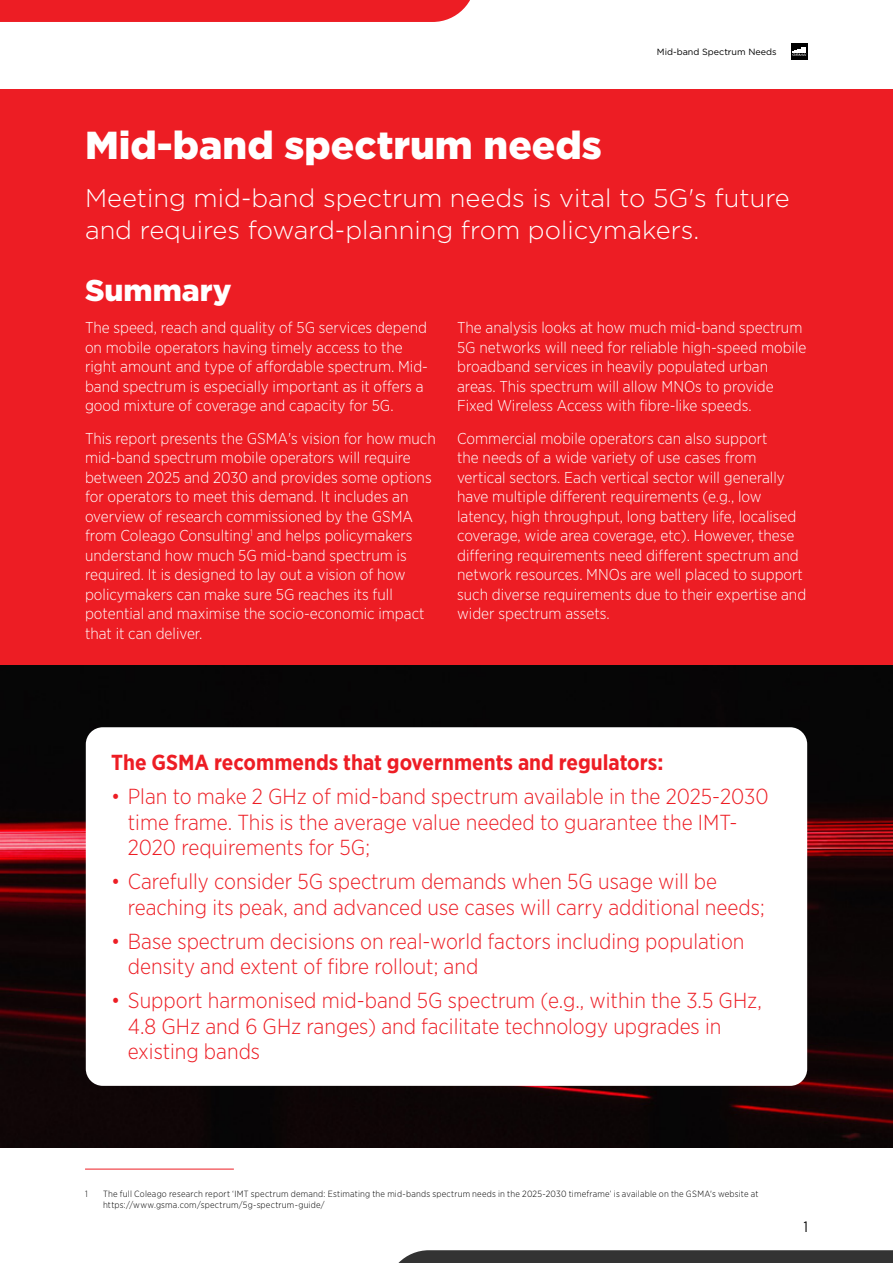
<style>
.page{position:relative;width:893px;height:1263px;background:#fff}
.page>*{position:absolute;margin:0;border:0;box-sizing:border-box;transform-origin:0 0}
.t1{font:900 39px "Gotham";color:#fff}
.t2{font:900 30px "Gotham Pro";color:#fff}
.t3{font:300 25.5px/31.5px "Gotham";color:#fff}
.t4{font:300 21.75px/25.5px "Gotham Narrow";color:#ed1d24}
.t5{font:700 21.75px "Gotham Narrow";color:#ed1d24}
.t6{font:300 15.75px/19.5px "Gotham Narrow";color:#fff}
.t7{font:15px "Gotham X Narrow";color:#000}
.t8{font:300 9px/10.8px "Gotham Narrow";letter-spacing:.025em;color:#000}
.t9{font:9px "Gotham";color:#000}
</style>
<div class="page">
<div style="left:0;top:89px;width:893px;height:1058px;background:#ed1d24"></div>
<hr style="left:85px;top:1169px;width:149px;height:1px;background:#ed1d24">
<img style="left:0;top:666px;width:893px;height:481px">
<div style="left:791px;top:43px;width:17px;height:17px;background:#000"></div>
<svg style="left:792px;top:47px;width:15px;height:9px"></svg>
<div style="left:0;top:0;width:470px;height:22px;background:#ed1d24"></div>
<svg style="left:398px;top:1250px;width:495px;height:13px;background:#3a3a3a"></svg>
<div style="left:86px;top:727px;width:721px;height:359px;background:#fff;border-radius:17px"></div>
<p class="t9" style="left:657px;top:46px;width:121px">Mid-band Spectrum Needs</p>
<h1 class="t1" style="left:85px;top:118px;width:518px">Mid-band spectrum needs</h1>
<h3 class="t3" style="left:85px;top:182px;width:706px">Meeting mid-band spectrum needs is vital to 5G's future and requires foward-planning from policymakers.</h3>
<h2 class="t2" style="left:85px;top:273px;width:148px">Summary</h2>
<p class="t6" style="left:85px;top:318px;width:344px">The speed, reach and quality of 5G services depend on mobile operators having timely access to the right amount and type of affordable spectrum. Mid&shy;band spectrum is especially important as it offers a good mixture of coverage and capacity for 5G.</p>
<p class="t6" style="left:85px;top:428px;width:352px">This report presents the GSMA's vision for how much mid-band spectrum mobile operators will require between 2025 and 2030 and provides some options for operators to meet this demand. It includes an overview of research commissioned by the GSMA from Coleago Consulting<sup>1</sup> and helps policymakers understand how much 5G mid-band spectrum is required. It is designed to lay out a vision of how policymakers can make sure 5G reaches its full potential and maximise the socio-economic impact that it can deliver.</p>
<p class="t6" style="left:457px;top:318px;width:351px">The analysis looks at how much mid-band spectrum 5G networks will need for reliable high-speed mobile broadband services in heavily populated urban areas. This spectrum will allow MNOs to provide Fixed Wireless Access with fibre-like speeds.</p>
<p class="t6" style="left:457px;top:428px;width:351px">Commercial mobile operators can also support<br>the needs of a wide variety of use cases from vertical sectors. Each vertical sector will generally have multiple different requirements (e.g., low latency, high throughput, long battery life, localised coverage, wide area coverage, etc). However, these differing requirements need different spectrum and network resources. MNOs are well placed to support such diverse requirements due to their expertise and wider spectrum assets.</p>
<h3 class="t5" style="left:111px;top:748px;width:553px">The GSMA recommends that governments and regulators:</h3>
<h3 class="t4" style="left:128px;top:783px;width:642px;text-indent:-17px">• Plan to make 2 GHz of mid-band spectrum available in the 2025-2030 time frame. This is the average value needed to guarantee the IMT-<br>2020 requirements for 5G;</h3>
<h3 class="t4" style="left:128px;top:868px;width:638px;text-indent:-17px">• Carefully consider 5G spectrum demands when 5G usage will be reaching its peak, and advanced use cases will carry additional needs;</h3>
<h3 class="t4" style="left:128px;top:928px;width:618px;text-indent:-17px">• Base spectrum decisions on real-world factors including population density and extent of fibre rollout; and</h3>
<h3 class="t4" style="left:128px;top:987px;width:636px;text-indent:-17px">• Support harmonised mid-band 5G spectrum (e.g., within the 3.5 GHz,<br>4.8 GHz and 6 GHz ranges) and facilitate technology upgrades in existing bands</h3>
<p class="t8" style="left:85px;top:1188px;width:4px">1</p>
<p class="t8" style="left:103px;top:1188px;width:657px">The full Coleago research report ‘IMT spectrum demand: Estimating the mid-bands spectrum needs in the 2025-2030 timeframe’ is available on the GSMA's website at https://www.gsma.com/spectrum/5g-spectrum-guide/</p>
<p class="t7" style="left:804px;top:1218px;width:6px">1</p>
</div>
